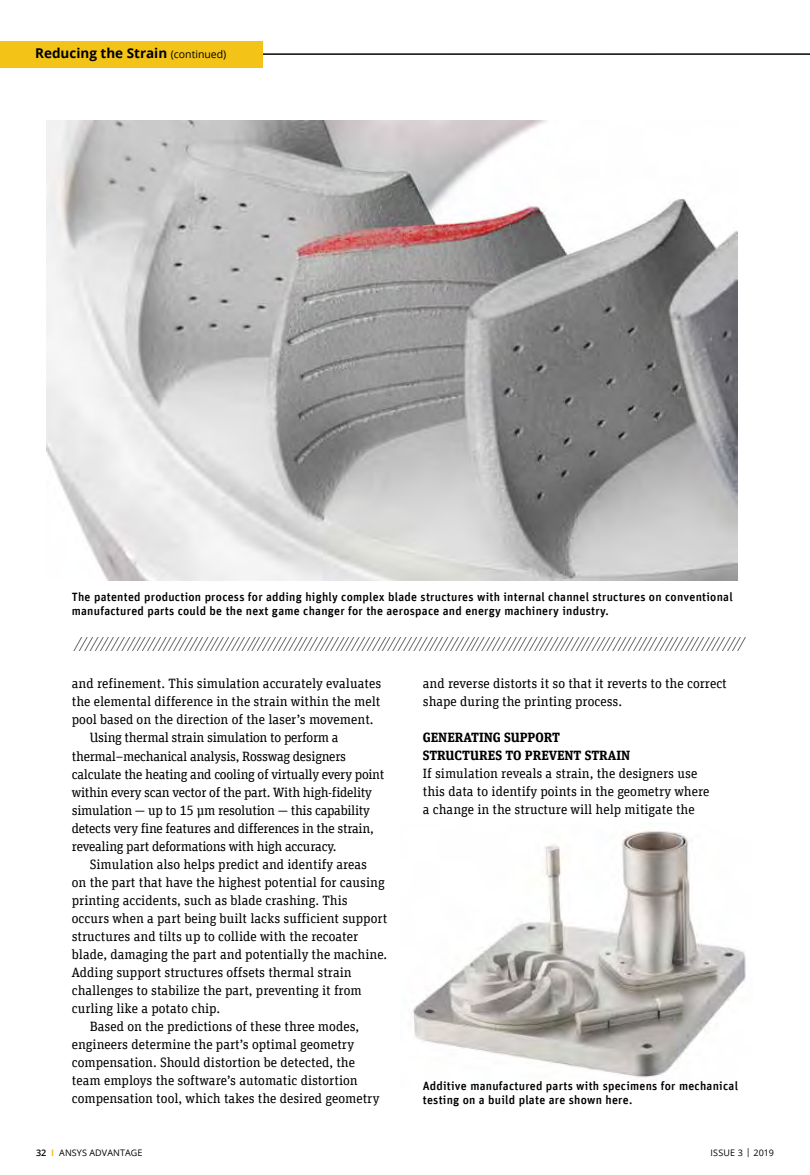
<style>
.page{position:relative;width:810px;height:1175px;background:#fff}
.page>*{position:absolute;margin:0;border:0;box-sizing:border-box;transform-origin:0 0}
.t1{font:13.5px/18px "Unit Slab Offc Pro";color:#000}
.t2{font:13.5px "Unit Slab Offc Pro";letter-spacing:-.02em;color:#000}
.t3{font:700 13.5px/18px "Unit Slab Offc Pro";color:#000}
.t4{font:700 13.5px "Open Sans";color:#000}
.t5{font:500 12px/13.5px "Unit Offc Pro";letter-spacing:.02em;color:#000}
.t6{font:9px "Open Sans";letter-spacing:.01em;color:#000}
.s1{font-weight:400;font-size:10.5px}
.s2{font-weight:600}
.s3{font-weight:700;color:#f3c317}
</style>
<div class="page">
<img style="left:46px;top:120px;width:692px;height:460px">
<hr style="left:190px;top:54px;width:620px;height:1px;background:#000">
<div style="left:0;top:41px;width:262px;height:27px;background:#f3c317"></div>
<img style="left:412px;top:823px;width:334px;height:255px">
<svg style="left:73px;top:637px;width:673px;height:14px"></svg>
<p class="t4" style="left:35px;top:43px;width:193px">Reducing the Strain <span class="s1">(continued)</span></p>
<p class="t5" style="left:72px;top:590px;width:662px">The patented production process for adding highly complex blade structures with internal channel structures on conventional manufactured parts could be the next game changer for the aerospace and energy machinery industry.</p>
<p class="t1" style="left:72px;top:674px;width:311px">and refinement. This simulation accurately evaluates</p>
<p class="t1" style="left:72px;top:692px;width:310px">the elemental difference in the strain within the melt</p>
<p class="t1" style="left:72px;top:710px;width:303px">pool based on the direction of the laser’s movement.</p>
<p class="t2" style="left:90px;top:728px;width:250px">Using thermal strain simulation to perform a</p>
<p class="t2" style="left:72px;top:746px;width:276px">thermal–mechanical analysis, Rosswag designers</p>
<p class="t2" style="left:72px;top:764px;width:314px">calculate the heating and cooling of virtually every point</p>
<p class="t2" style="left:72px;top:782px;width:302px">within every scan vector of the part. With high-fidelity</p>
<p class="t2" style="left:72px;top:800px;width:300px">simulation — up to 15 μm resolution — this capability</p>
<p class="t2" style="left:72px;top:818px;width:303px">detects very fine features and differences in the strain,</p>
<p class="t2" style="left:72px;top:836px;width:266px">revealing part deformations with high accuracy.</p>
<p class="t1" style="left:90px;top:854px;width:279px">Simulation also helps predict and identify areas</p>
<p class="t1" style="left:72px;top:872px;width:314px">on the part that have the highest potential for causing</p>
<p class="t1" style="left:72px;top:890px;width:277px">printing accidents, such as blade crashing. This</p>
<p class="t1" style="left:72px;top:908px;width:317px">occurs when a part being built lacks sufficient support</p>
<p class="t1" style="left:72px;top:926px;width:288px">structures and tilts up to collide with the recoater</p>
<p class="t1" style="left:72px;top:944px;width:317px">blade, damaging the part and potentially the machine.</p>
<p class="t1" style="left:72px;top:962px;width:281px">Adding support structures offsets thermal strain</p>
<p class="t1" style="left:72px;top:980px;width:292px">challenges to stabilize the part, preventing it from</p>
<p class="t1" style="left:72px;top:998px;width:150px">curling like a potato chip.</p>
<p class="t1" style="left:90px;top:1016px;width:271px">Based on the predictions of these three modes,</p>
<p class="t1" style="left:72px;top:1034px;width:284px">engineers determine the part’s optimal geometry</p>
<p class="t1" style="left:72px;top:1052px;width:285px">compensation. Should distortion be detected, the</p>
<p class="t1" style="left:72px;top:1070px;width:287px">team employs the software’s automatic distortion</p>
<p class="t1" style="left:72px;top:1088px;width:309px">compensation tool, which takes the desired geometry</p>
<p class="t1" style="left:423px;top:674px;width:306px">and reverse distorts it so that it reverts to the correct shape during the printing process.</p>
<p class="t3" style="left:423px;top:728px;width:209px">GENERATING SUPPORT<br>STRUCTURES TO PREVENT STRAIN</p>
<p class="t1" style="left:423px;top:764px;width:288px">If simulation reveals a strain, the designers use this data to identify points in the geometry where a change in the structure will help mitigate the</p>
<p class="t5" style="left:423px;top:1078px;width:317px">Additive manufactured parts with specimens for mechanical testing on a build plate are shown here.</p>
<p class="t6" style="left:36px;top:1146px;width:108px"><span class="s2">32</span> <span class="s3">I</span> ANSYS ADVANTAGE</p>
<p class="t6" style="left:711px;top:1146px;width:65px">ISSUE 3 | 2019</p>
</div>
